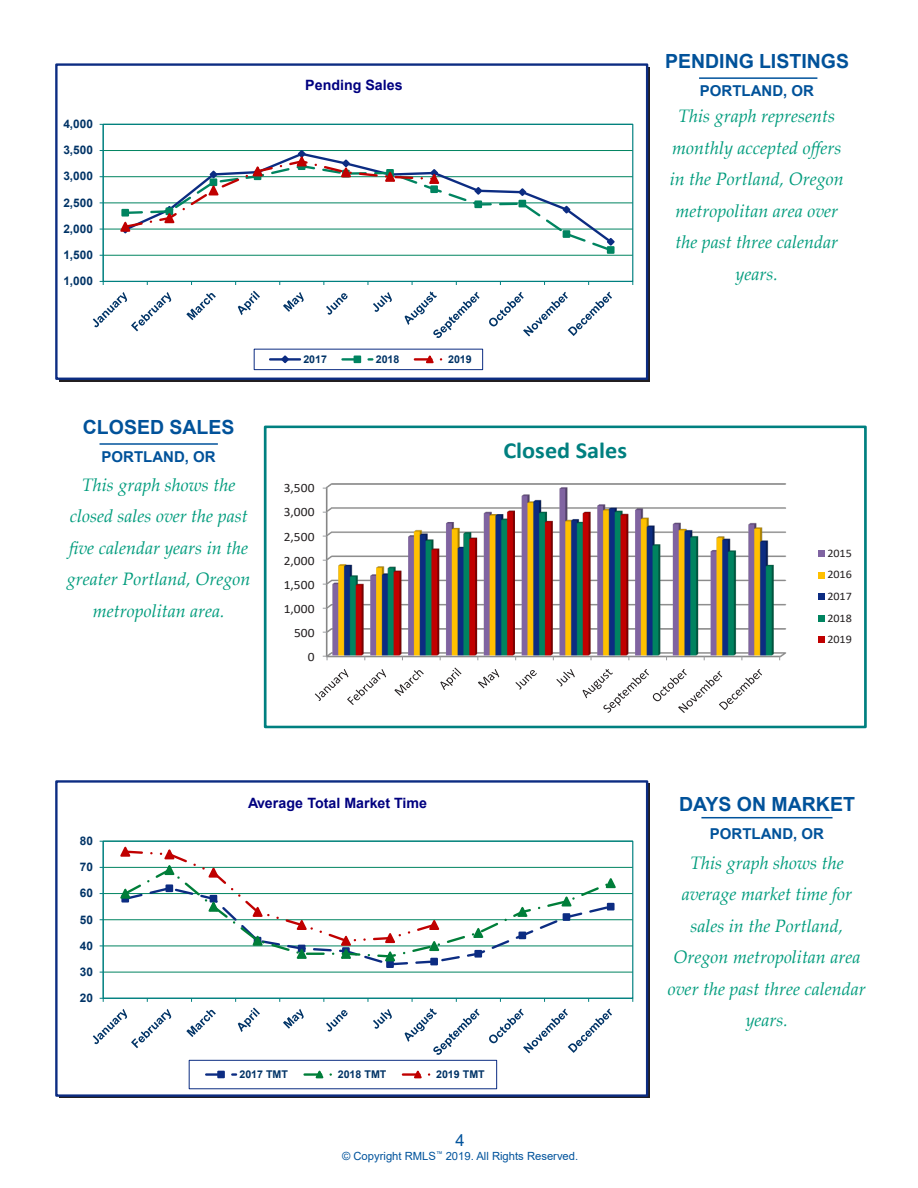
<style>
.page{position:relative;width:918px;height:1188px;background:#fff}
.page>*{position:absolute;margin:0;border:0;box-sizing:border-box;transform-origin:0 0}
.t1{font:700 22.95px "Calibri";color:#008080;scale:1.05 1}
.t2{font:700 19.5px "Arial";color:#01529a}
.RMLS_Graph_Text{font:italic 18px/31.5px "Palatino Linotype";color:#009c7d;text-align:center}
.t3{font:16.5px "Arial";color:#01539c}
.Location{font:700 15px "Arial";color:#01529a}
.t4{font:700 14.25px "Arial";color:#000080}
.t5{font:12.75px "Calibri";letter-spacing:.005em;color:#231f20;scale:1.05 1}
.t6{font:700 11.85px "Arial";color:#036}
.t7{font:11.55px/21.6px "Calibri";color:#231f20;text-align:justify;scale:1.05 1}
.t8{font:11.25px "Arial";color:#01539c}
.t9{font:700 10.65px "Arial";letter-spacing:.005em;color:#036}
</style>
<div class="page">
<hr style="left:699px;top:77px;width:118px;height:2px;background:#01539c">
<hr style="left:100px;top:443px;width:118px;height:2px;background:#01539c">
<hr style="left:701px;top:817px;width:132px;height:1px;background:#01539c">
<hr style="left:103px;top:255px;width:530px;height:1px;background:#008460">
<hr style="left:103px;top:229px;width:530px;height:1px;background:#008460">
<hr style="left:103px;top:203px;width:530px;height:1px;background:#008460">
<hr style="left:103px;top:176px;width:530px;height:1px;background:#008460">
<hr style="left:103px;top:150px;width:530px;height:1px;background:#008460">
<div style="left:103px;top:124px;width:530px;height:158px;border:1px solid #008080"></div>
<hr style="left:103px;top:124px;width:1px;height:157px;background:#008080">
<hr style="left:103px;top:281px;width:530px;height:1px;background:#008080">
<svg style="left:441px;top:174px;width:173px;height:76px"></svg>
<svg style="left:473px;top:185px;width:11px;height:22px"></svg>
<div style="left:474px;top:200px;width:8px;height:8px;border:2px solid #008460"></div>
<svg style="left:517px;top:187px;width:11px;height:20px"></svg>
<div style="left:519px;top:200px;width:7px;height:7px;border:2px solid #008460"></div>
<div style="left:563px;top:230px;width:7px;height:8px;border:2px solid #008460"></div>
<svg style="left:605px;top:236px;width:10px;height:17px"></svg>
<div style="left:607px;top:246px;width:8px;height:8px;border:2px solid #008460"></div>
<svg style="left:118px;top:150px;width:323px;height:84px"></svg>
<svg style="left:93px;top:292px;width:78px;height:39px"></svg>
<svg style="left:186px;top:293px;width:30px;height:27px"></svg>
<svg style="left:238px;top:291px;width:22px;height:24px"></svg>
<svg style="left:283px;top:292px;width:21px;height:20px"></svg>
<svg style="left:326px;top:293px;width:22px;height:22px"></svg>
<svg style="left:373px;top:292px;width:19px;height:20px"></svg>
<svg style="left:405px;top:291px;width:75px;height:47px"></svg>
<svg style="left:489px;top:292px;width:123px;height:45px"></svg>
<div style="left:254px;top:349px;width:229px;height:21px;border:1px solid #0c2c82"></div>
<hr style="left:270px;top:358px;width:30px;height:3px;background:#0c2c82">
<svg style="left:279px;top:355px;width:12px;height:9px"></svg>
<svg style="left:342px;top:356px;width:30px;height:6px"></svg>
<div style="left:354px;top:356px;width:7px;height:7px;border:2px solid #008460"></div>
<svg style="left:415px;top:355px;width:28px;height:9px"></svg>
<div style="left:55px;top:63px;width:593px;height:317px;border:2px solid #0c2c82"></div>
<img style="left:324px;top:483px;width:463px;height:175px">
<svg style="left:323px;top:656px;width:5px;height:4px"></svg>
<svg style="left:315px;top:669px;width:71px;height:36px"></svg>
<svg style="left:394px;top:670px;width:30px;height:26px"></svg>
<svg style="left:440px;top:668px;width:21px;height:22px"></svg>
<svg style="left:478px;top:669px;width:21px;height:19px"></svg>
<svg style="left:515px;top:670px;width:22px;height:20px"></svg>
<svg style="left:556px;top:669px;width:19px;height:17px"></svg>
<svg style="left:583px;top:669px;width:179px;height:44px"></svg>
<div style="left:818px;top:550px;width:6px;height:7px;background:#8064a2"></div>
<svg style="left:818px;top:572px;width:6px;height:6px"></svg>
<svg style="left:818px;top:594px;width:6px;height:6px"></svg>
<svg style="left:818px;top:615px;width:6px;height:6px"></svg>
<svg style="left:818px;top:637px;width:6px;height:6px"></svg>
<div style="left:264px;top:426px;width:603px;height:302px;border:3px solid #008080"></div>
<hr style="left:103px;top:972px;width:530px;height:1px;background:#008460">
<hr style="left:103px;top:946px;width:530px;height:1px;background:#008460">
<hr style="left:103px;top:919px;width:530px;height:1px;background:#008460">
<hr style="left:103px;top:893px;width:530px;height:1px;background:#008460">
<hr style="left:103px;top:867px;width:530px;height:1px;background:#008460">
<div style="left:103px;top:841px;width:530px;height:158px;border:1px solid #008080"></div>
<hr style="left:103px;top:841px;width:1px;height:157px;background:#008080">
<hr style="left:103px;top:998px;width:530px;height:1px;background:#008080">
<div style="left:386px;top:960px;width:8px;height:8px;border:2px solid #0c2c82"></div>
<svg style="left:118px;top:846px;width:496px;height:121px"></svg>
<svg style="left:93px;top:1009px;width:78px;height:39px"></svg>
<svg style="left:186px;top:1010px;width:30px;height:27px"></svg>
<svg style="left:238px;top:1008px;width:22px;height:24px"></svg>
<svg style="left:283px;top:1009px;width:21px;height:20px"></svg>
<svg style="left:326px;top:1010px;width:22px;height:22px"></svg>
<svg style="left:373px;top:1009px;width:19px;height:20px"></svg>
<svg style="left:405px;top:1008px;width:75px;height:47px"></svg>
<svg style="left:489px;top:1009px;width:123px;height:44px"></svg>
<div style="left:189px;top:1060px;width:308px;height:29px;border:1px solid #0c2c82"></div>
<svg style="left:206px;top:1073px;width:30px;height:3px"></svg>
<div style="left:217px;top:1071px;width:8px;height:7px;border:2px solid #0c2c82"></div>
<svg style="left:305px;top:1070px;width:27px;height:9px"></svg>
<svg style="left:403px;top:1070px;width:28px;height:9px"></svg>
<div style="left:55px;top:780px;width:593px;height:317px;border:2px solid #0c2c82"></div>
<p class="t6" style="left:63px;top:116px;width:31px">4,000</p>
<p class="t6" style="left:63px;top:142px;width:31px">3,500</p>
<p class="t6" style="left:63px;top:168px;width:31px">3,000</p>
<p class="t6" style="left:63px;top:194px;width:31px">2,500</p>
<p class="t6" style="left:63px;top:220px;width:31px">2,000</p>
<p class="t6" style="left:63px;top:246px;width:31px">1,500</p>
<p class="t6" style="left:63px;top:273px;width:31px">1,000</p>
<p class="t2" style="left:83px;top:413px;width:153px">CLOSED SALES</p>
<p class="Location" style="left:102px;top:446px;width:116px">PORTLAND, OR</p>
<p class="RMLS_Graph_Text" style="left:67px;top:468px;width:185px">This graph shows the closed sales over the past five calendar years in the greater Portland, Oregon metropolitan area.</p>
<p class="t4" style="left:305px;top:75px;width:99px">Pending Sales</p>
<p class="t9" style="left:303px;top:352px;width:25px">2017</p>
<p class="t9" style="left:376px;top:352px;width:25px">2018</p>
<p class="t9" style="left:448px;top:352px;width:25px">2019</p>
<p class="t5" style="left:284px;top:479px;width:31px">3,500</p>
<p class="t5" style="left:284px;top:503px;width:31px">3,000</p>
<p class="t5" style="left:284px;top:527px;width:31px">2,500</p>
<p class="t5" style="left:284px;top:551px;width:31px">2,000</p>
<p class="t5" style="left:284px;top:575px;width:31px">1,500</p>
<p class="t5" style="left:284px;top:599px;width:31px">1,000</p>
<p class="t5" style="left:294px;top:623px;width:21px">500</p>
<p class="t5" style="left:308px;top:647px;width:8px">0</p>
<p class="t1" style="left:503px;top:435px;width:119px">Closed Sales</p>
<p class="t2" style="left:665px;top:48px;width:185px">PENDING LISTINGS</p>
<p class="Location" style="left:700px;top:80px;width:116px">PORTLAND, OR</p>
<p class="RMLS_Graph_Text" style="left:670px;top:100px;width:176px">This graph represents monthly accepted offers in the Portland, Oregon metropolitan area over the past three calendar years.</p>
<p class="t7" style="left:827px;top:542px;width:25px">2015<br>2016<br>2017<br>2018<br>2019</p>
<p class="t6" style="left:80px;top:832px;width:15px">80</p>
<p class="t6" style="left:80px;top:859px;width:15px">70</p>
<p class="t6" style="left:80px;top:885px;width:15px">60</p>
<p class="t6" style="left:80px;top:911px;width:15px">50</p>
<p class="t6" style="left:80px;top:937px;width:15px">40</p>
<p class="t6" style="left:80px;top:963px;width:15px">30</p>
<p class="t6" style="left:80px;top:990px;width:15px">20</p>
<p class="t4" style="left:248px;top:793px;width:181px">Average Total Market Time</p>
<p class="t9" style="left:239px;top:1067px;width:50px">2017 TMT</p>
<p class="t9" style="left:338px;top:1067px;width:50px">2018 TMT</p>
<p class="t9" style="left:436px;top:1067px;width:50px">2019 TMT</p>
<p class="t3" style="left:456px;top:1129px;width:11px">4</p>
<p class="t8" style="left:342px;top:1148px;width:238px">© Copyright RMLS<sup>™</sup> 2019. All Rights Reserved.</p>
<p class="t2" style="left:679px;top:790px;width:177px">DAYS ON MARKET</p>
<p class="Location" style="left:710px;top:823px;width:116px">PORTLAND, OR</p>
<p class="RMLS_Graph_Text" style="left:668px;top:846px;width:199px">This graph shows the average market time for sales in the Portland,<br>Oregon metropolitan area over the past three calendar years.</p>
</div>
